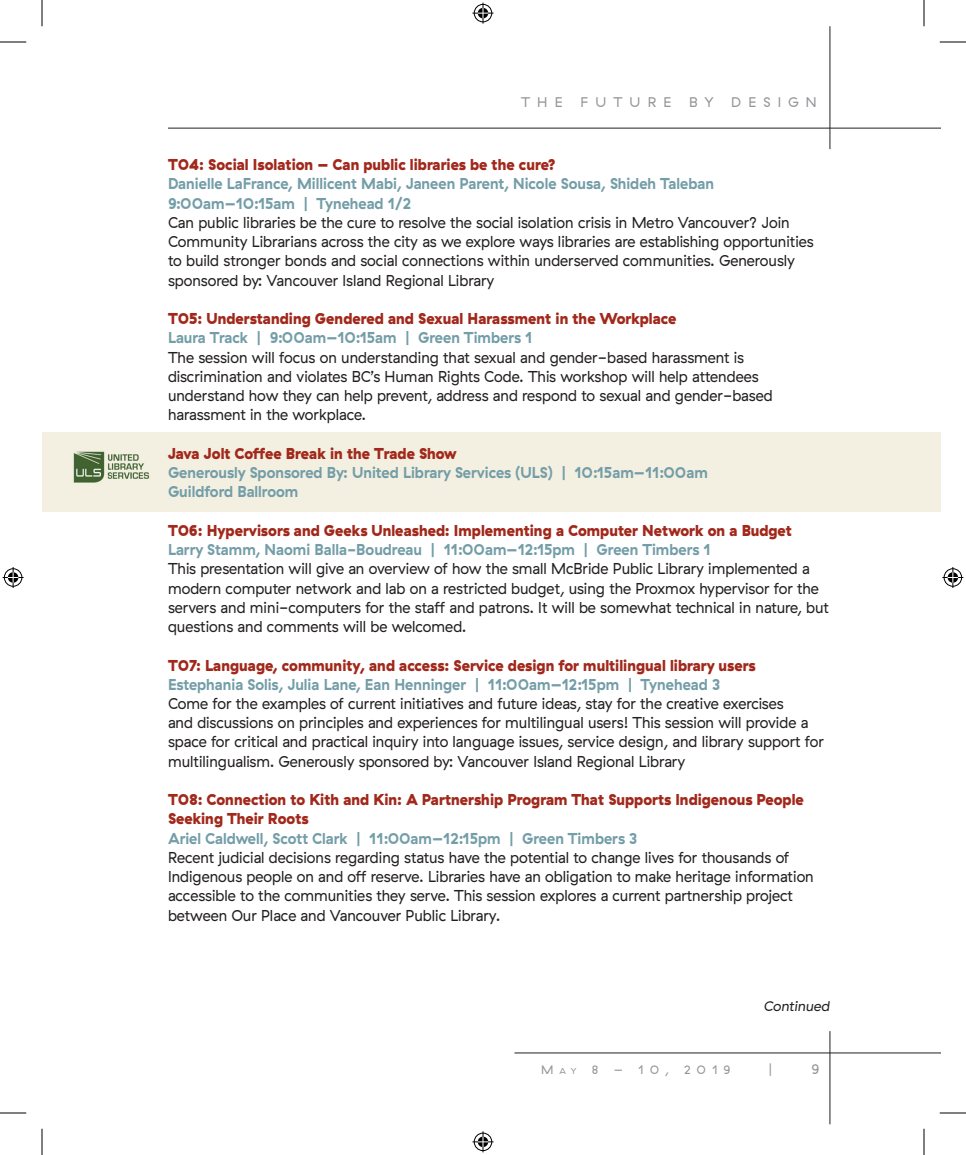
<style>
.page{position:relative;width:966px;height:1155px;background:#fff}
.page>*{position:absolute;margin:0;border:0;box-sizing:border-box;transform-origin:0 0}
.t1{font:15.75px/19.2px "GT Haptik";color:#231f20;scale:.94 1}
.t2{font:700 15.75px/19.2px "GT Haptik";color:#739da7;scale:.94 1}
.t3{font:900 15.75px/19.2px "GT Haptik";color:#a1281b;scale:.94 1}
.t4{font:14px "GT Haptik";letter-spacing:.51em;color:#939598}
.t5{font:italic 14px "GT Haptik";color:#231f20}
.t6{font:14px "GT Haptik";color:#939598}
.t7{font:12.25px "GT Haptik";letter-spacing:.48em;color:#939598}
.t8{font:8.58px "GT Haptik";color:#939598}
.s1{font-size:12.25px}
</style>
<div class="page">
<hr style="left:830px;top:26px;width:1px;height:123px;background:#231f20">
<hr style="left:830px;top:1031px;width:1px;height:93px;background:#231f20">
<hr style="left:514px;top:1053px;width:426px;height:1px;background:#231f20">
<hr style="left:168px;top:128px;width:772px;height:1px;background:#231f20">
<div style="left:42px;top:433px;width:898px;height:79px;background:#f3f0e2"></div>
<img style="left:73px;top:451px;width:77px;height:32px">
<svg style="left:0;top:42px;width:26px;height:1px"></svg>
<svg style="left:940px;top:42px;width:26px;height:1px"></svg>
<svg style="left:0;top:1113px;width:26px;height:1px"></svg>
<svg style="left:940px;top:1113px;width:26px;height:1px"></svg>
<svg style="left:42px;top:0;width:1px;height:26px"></svg>
<svg style="left:42px;top:1129px;width:1px;height:26px"></svg>
<svg style="left:924px;top:0;width:1px;height:26px"></svg>
<svg style="left:924px;top:1129px;width:1px;height:26px"></svg>
<svg style="left:472px;top:3px;width:22px;height:21px"></svg>
<svg style="left:472px;top:1131px;width:22px;height:21px"></svg>
<svg style="left:3px;top:567px;width:21px;height:21px"></svg>
<svg style="left:942px;top:567px;width:21px;height:21px"></svg>
<p class="t4" style="left:521px;top:94px;width:43px">THE</p>
<p class="t4" style="left:581px;top:94px;width:92px">FUTURE</p>
<p class="t4" style="left:689px;top:94px;width:26px">B Y</p>
<p class="t4" style="left:731px;top:94px;width:87px">DESIGN</p>
<p class="t3" style="left:168px;top:155px;width:414px">T04: Social Isolation – Can public libraries be the cure?</p>
<p class="t2" style="left:168px;top:174px;width:582px">Danielle LaFrance, Millicent Mabi, Janeen Parent, Nicole Sousa, Shideh Taleban<br>9:00am–10:15am | Tynehead 1/2</p>
<p class="t1" style="left:168px;top:213px;width:689px">Can public libraries be the cure to resolve the social isolation crisis in Metro Vancouver? Join Community Librarians across the city as we explore ways libraries are establishing opportunities to build stronger bonds and social connections within underserved communities. Generously sponsored by: Vancouver Island Regional Library</p>
<p class="t3" style="left:168px;top:309px;width:543px">T05: Understanding Gendered and Sexual Harassment in the Workplace</p>
<p class="t2" style="left:168px;top:328px;width:389px">Laura Track | 9:00am–10:15am | Green Timbers 1</p>
<p class="t1" style="left:168px;top:348px;width:645px">The session will focus on understanding that sexual and gender-based harassment is discrimination and violates BC’s Human Rights Code. This workshop will help attendees understand how they can help prevent, address and respond to sexual and gender-based harassment in the workplace.</p>
<p class="t3" style="left:168px;top:444px;width:309px">Java Jolt Coffee Break in the Trade Show</p>
<p class="t2" style="left:168px;top:463px;width:576px">Generously Sponsored By: United Library Services (ULS) | 10:15am–11:00am<br>Guildford Ballroom</p>
<p class="t3" style="left:168px;top:521px;width:665px">T06: Hypervisors and Geeks Unleashed: Implementing a Computer Network on a Budget</p>
<p class="t2" style="left:168px;top:540px;width:579px">Larry Stamm, Naomi Balla-Boudreau | 11:00am–12:15pm | Green Timbers 1</p>
<p class="t1" style="left:168px;top:559px;width:705px">This presentation will give an overview of how the small McBride Public Library implemented a modern computer network and lab on a restricted budget, using the Proxmox hypervisor for the servers and mini-computers for the staff and patrons. It will be somewhat technical in nature, but questions and comments will be welcomed.</p>
<p class="t3" style="left:168px;top:656px;width:627px">T07: Language, community, and access: Service design for multilingual library users</p>
<p class="t2" style="left:168px;top:675px;width:589px">Estephania Solis, Julia Lane, Ean Henninger | 11:00am–12:15pm | Tynehead 3</p>
<p class="t1" style="left:168px;top:694px;width:699px">Come for the examples of current initiatives and future ideas, stay for the creative exercises<br>and discussions on principles and experiences for multilingual users! This session will provide a space for critical and practical inquiry into language issues, service design, and library support for multilingualism. Generously sponsored by: Vancouver Island Regional Library</p>
<p class="t3" style="left:168px;top:790px;width:678px">T08: Connection to Kith and Kin: A Partnership Program That Supports Indigenous People<br>Seeking Their Roots</p>
<p class="t2" style="left:168px;top:829px;width:501px">Ariel Caldwell, Scott Clark | 11:00am–12:15pm | Green Timbers 3</p>
<p class="t1" style="left:168px;top:848px;width:689px">Recent judicial decisions regarding status have the potential to change lives for thousands of Indigenous people on and off reserve. Libraries have an obligation to make heritage information accessible to the communities they serve. This session explores a current partnership project between Our Place and Vancouver Public Library.</p>
<p class="t5" style="left:764px;top:998px;width:67px">Continued</p>
<p class="t8" style="left:541px;top:1066px;width:37px"><span class="s1">M</span>ay</p>
<p class="t7" style="left:592px;top:1062px;width:33px">8 –</p>
<p class="t7" style="left:638px;top:1062px;width:32px">10,</p>
<p class="t7" style="left:684px;top:1062px;width:48px">2019</p>
<p class="t6" style="left:769px;top:1061px;width:5px">|</p>
<p class="t6" style="left:811px;top:1061px;width:9px">9</p>
</div>
